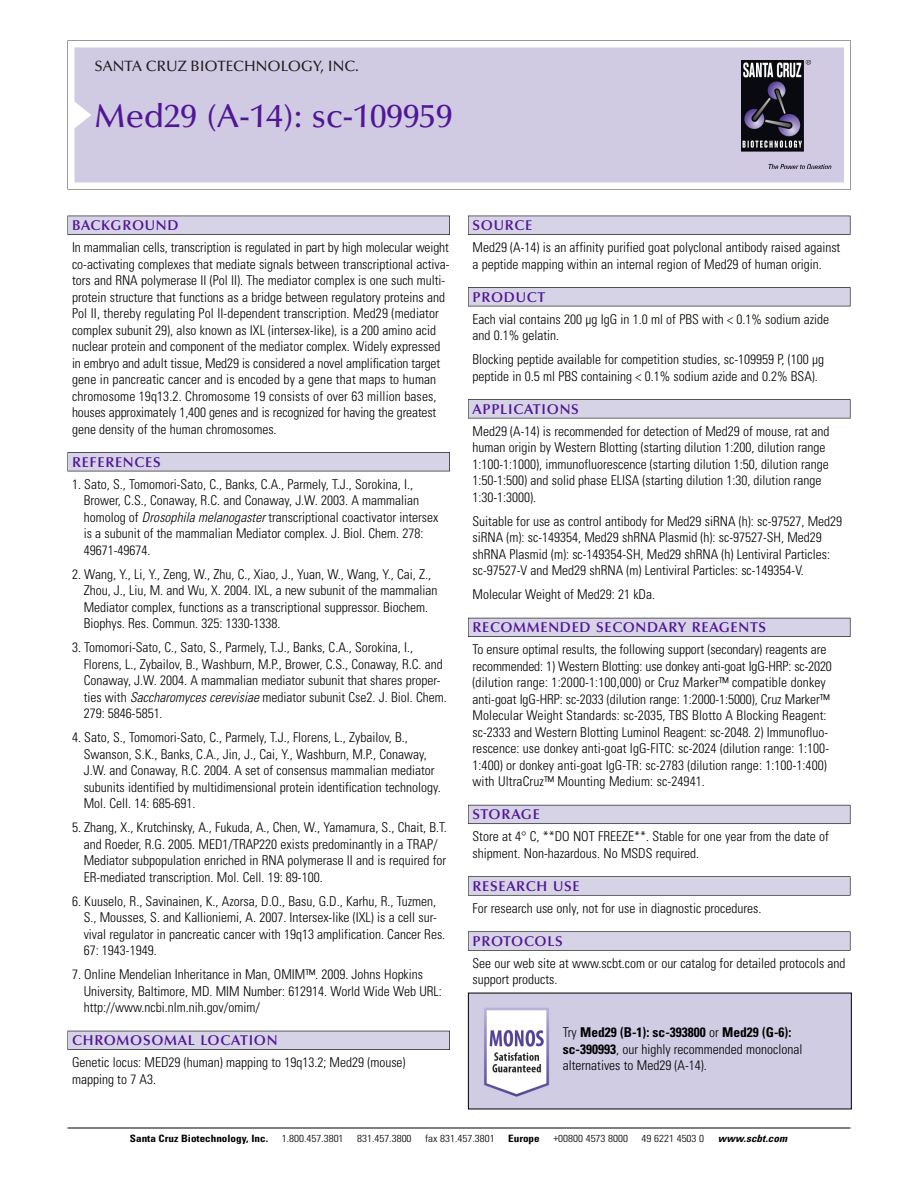
<style>
.page{position:relative;width:918px;height:1188px;background:#fff}
.page>*{position:absolute;margin:0;border:0;box-sizing:border-box;transform-origin:0 0}
.t1{font:500 33px "Optima";color:#511695}
.t2{font:500 15px "Optima";color:#231f20}
.t3{font:600 14.25px "Optima";letter-spacing:.05em;color:#511695}
.t4{font:300 condensed 13.5px/16.5px "Univers";color:#000}
.t5{font:300 condensed 10.2px "Univers";color:#000;scale:1.1 1}
.t6{font:700 condensed 10.2px "Univers";color:#000;scale:1.1 1}
.t7{font:italic 700 condensed 10.2px "Univers";letter-spacing:.005em;color:#000;scale:1.1 1}
.s1{font-style:italic}
.s2{font-weight:700}
</style>
<div class="page">
<svg style="left:68px;top:40px;width:783px;height:149px"></svg>
<div style="left:74px;top:47px;width:770px;height:135px;background:#d1cae3"></div>
<img style="left:741px;top:60px;width:90px;height:108px">
<div style="left:68px;top:216px;width:382px;height:19px;background:#525155"></div>
<div style="left:68px;top:216px;width:381px;height:18px;background:#d7d3e7"></div>
<div style="left:68px;top:452px;width:382px;height:19px;background:#525155"></div>
<div style="left:68px;top:453px;width:381px;height:18px;background:#d7d3e7"></div>
<div style="left:68px;top:1031px;width:382px;height:19px;background:#525158"></div>
<div style="left:68px;top:1031px;width:381px;height:18px;background:#d7d3e7"></div>
<div style="left:468px;top:216px;width:382px;height:19px;background:#525155"></div>
<div style="left:468px;top:216px;width:382px;height:18px;background:#d7d3e7"></div>
<div style="left:468px;top:287px;width:382px;height:19px;background:#525155"></div>
<div style="left:468px;top:288px;width:382px;height:18px;background:#d7d3e7"></div>
<div style="left:468px;top:399px;width:382px;height:19px;background:#545357"></div>
<div style="left:468px;top:400px;width:382px;height:18px;background:#d7d3e7"></div>
<div style="left:468px;top:618px;width:382px;height:19px;background:#54535a"></div>
<div style="left:468px;top:618px;width:382px;height:18px;background:#d7d3e7"></div>
<div style="left:468px;top:805px;width:382px;height:19px;background:#5b5a62"></div>
<div style="left:468px;top:805px;width:382px;height:18px;background:#d7d3e7"></div>
<div style="left:468px;top:876px;width:382px;height:20px;background:#666667"></div>
<div style="left:468px;top:877px;width:382px;height:18px;background:#d7d3e7"></div>
<div style="left:468px;top:931px;width:382px;height:20px;background:#666"></div>
<div style="left:468px;top:932px;width:382px;height:18px;background:#d7d3e7"></div>
<hr style="left:68px;top:1128px;width:782px;height:1px;background:#000">
<img style="left:470px;top:995px;width:380px;height:112px">
<p class="t2" style="left:94px;top:61px;width:266px">SANTA CRUZ BIOTECHNOLOGY, INC.</p>
<h1 class="t1" style="left:94px;top:103px;width:360px">Med29 (A-14): sc-109959</h1>
<p class="t3" style="left:72px;top:219px;width:108px">BACKGROUND</p>
<p class="t4" style="left:72px;top:240px;width:379px">In mammalian cells, transcription is regulated in part by high molecular weight co-activating complexes that mediate signals between transcriptional activa&shy;tors and RNA polymerase II (Pol II). The mediator complex is one such multi&shy;protein structure that functions as a bridge between regulatory proteins and Pol II, thereby regulating Pol II-dependent transcription. Med29 (mediator complex subunit 29), also known as IXL (intersex-like), is a 200 amino acid nuclear protein and component of the mediator complex. Widely expressed in embryo and adult tissue, Med29 is considered a novel amplification target gene in pancreatic cancer and is encoded by a gene that maps to human chromosome 19q13.2. Chromosome 19 consists of over 63 million bases, houses approximately 1,400 genes and is recognized for having the greatest gene density of the human chromosomes.</p>
<p class="t3" style="left:72px;top:456px;width:90px">REFERENCES</p>
<p class="t4" style="left:84px;top:477px;width:356px;text-indent:-12px">1. Sato, S., Tomomori-Sato, C., Banks, C.A., Parmely, T.J., Sorokina, I., Brower, C.S., Conaway, R.C. and Conaway, J.W. 2003. A mammalian homolog of <span class="s1">Drosophila melanogaster</span> transcriptional coactivator intersex is a subunit of the mammalian Mediator complex. J. Biol. Chem. 278:<br>49671-49674.</p>
<p class="t4" style="left:84px;top:567px;width:355px;text-indent:-12px">2. Wang, Y., Li, Y., Zeng, W., Zhu, C., Xiao, J., Yuan, W., Wang, Y., Cai, Z., Zhou, J., Liu, M. and Wu, X. 2004. IXL, a new subunit of the mammalian Mediator complex, functions as a transcriptional suppressor. Biochem.<br>Biophys. Res. Commun. 325: 1330-1338.</p>
<p class="t4" style="left:84px;top:640px;width:365px;text-indent:-12px">3. Tomomori-Sato, C., Sato, S., Parmely, T.J., Banks, C.A., Sorokina, I., Florens, L., Zybailov, B., Washburn, M.P., Brower, C.S., Conaway, R.C. and Conaway, J.W. 2004. A mammalian mediator subunit that shares proper&shy;ties with <span class="s1">Saccharomyces cerevisiae</span> mediator subunit Cse2. J. Biol. Chem.<br>279: 5846-5851.</p>
<p class="t4" style="left:84px;top:730px;width:359px;text-indent:-12px">4. Sato, S., Tomomori-Sato, C., Parmely, T.J., Florens, L., Zybailov, B., Swanson, S.K., Banks, C.A., Jin, J., Cai, Y., Washburn, M.P., Conaway, J.W. and Conaway, R.C. 2004. A set of consensus mammalian mediator subunits identified by multidimensional protein identification technology.<br>Mol. Cell. 14: 685-691.</p>
<p class="t4" style="left:84px;top:820px;width:365px;text-indent:-12px">5. Zhang, X., Krutchinsky, A., Fukuda, A., Chen, W., Yamamura, S., Chait, B.T. and Roeder, R.G. 2005. MED1/TRAP220 exists predominantly in a TRAP/ Mediator subpopulation enriched in RNA polymerase II and is required for ER-mediated transcription. Mol. Cell. 19: 89-100.</p>
<p class="t4" style="left:84px;top:894px;width:363px;text-indent:-12px">6. Kuuselo, R., Savinainen, K., Azorsa, D.O., Basu, G.D., Karhu, R., Tuzmen, S., Mousses, S. and Kallioniemi, A. 2007. Intersex-like (IXL) is a cell sur&shy;vival regulator in pancreatic cancer with 19q13 amplification. Cancer Res.<br>67: 1943-1949.</p>
<p class="t4" style="left:84px;top:967px;width:360px;text-indent:-12px">7. Online Mendelian Inheritance in Man, OMIM™. 2009. Johns Hopkins<br>University, Baltimore, MD. MIM Number: 612914. World Wide Web URL: http://www.ncbi.nlm.nih.gov/omim/</p>
<p class="t3" style="left:72px;top:1035px;width:207px">CHROMOSOMAL LOCATION</p>
<p class="t4" style="left:72px;top:1055px;width:335px">Genetic locus: MED29 (human) mapping to 19q13.2; Med29 (mouse) mapping to 7 A3.</p>
<p class="t3" style="left:473px;top:219px;width:61px">SOURCE</p>
<p class="t4" style="left:473px;top:240px;width:369px">Med29 (A-14) is an affinity purified goat polyclonal antibody raised against a peptide mapping within an internal region of Med29 of human origin.</p>
<p class="t3" style="left:473px;top:291px;width:74px">PRODUCT</p>
<p class="t4" style="left:473px;top:312px;width:358px">Each vial contains 200 µg IgG in 1.0 ml of PBS with &lt; 0.1% sodium azide and 0.1% gelatin.</p>
<p class="t4" style="left:473px;top:352px;width:353px">Blocking peptide available for competition studies, sc-109959 P, (100 µg peptide in 0.5 ml PBS containing &lt; 0.1% sodium azide and 0.2% BSA).</p>
<p class="t3" style="left:473px;top:403px;width:108px">APPLICATIONS</p>
<p class="t4" style="left:473px;top:424px;width:358px">Med29 (A-14) is recommended for detection of Med29 of mouse, rat and human origin by Western Blotting (starting dilution 1:200, dilution range 1:100-1:1000), immunofluorescence (starting dilution 1:50, dilution range 1:50-1:500) and solid phase ELISA (starting dilution 1:30, dilution range 1:30-1:3000).</p>
<p class="t4" style="left:473px;top:514px;width:371px">Suitable for use as control antibody for Med29 siRNA (h): sc-97527, Med29 siRNA (m): sc-149354, Med29 shRNA Plasmid (h): sc-97527-SH, Med29 shRNA Plasmid (m): sc-149354-SH, Med29 shRNA (h) Lentiviral Particles: sc-97527-V and Med29 shRNA (m) Lentiviral Particles: sc-149354-V.</p>
<p class="t4" style="left:473px;top:587px;width:184px">Molecular Weight of Med29: 21 kDa.</p>
<p class="t3" style="left:473px;top:622px;width:295px">RECOMMENDED SECONDARY REAGENTS</p>
<p class="t4" style="left:473px;top:642px;width:361px">To ensure optimal results, the following support (secondary) reagents are recommended: 1) Western Blotting: use donkey anti-goat IgG-HRP: sc-2020 (dilution range: 1:2000-1:100,000) or Cruz Marker™ compatible donkey anti-goat IgG-HRP: sc-2033 (dilution range: 1:2000-1:5000), Cruz Marker™ Molecular Weight Standards: sc-2035, TBS Blotto A Blocking Reagent: sc-2333 and Western Blotting Luminol Reagent: sc-2048. 2) Immunofluo&shy;rescence: use donkey anti-goat IgG-FITC: sc-2024 (dilution range: 1:100- 1:400) or donkey anti-goat IgG-TR: sc-2783 (dilution range: 1:100-1:400) with UltraCruz™ Mounting Medium: sc-24941.</p>
<p class="t3" style="left:473px;top:809px;width:69px">STORAGE</p>
<p class="t4" style="left:473px;top:829px;width:358px">Store at 4° C, **DO NOT FREEZE**. Stable for one year from the date of shipment. Non-hazardous. No MSDS required.</p>
<p class="t3" style="left:473px;top:880px;width:109px">RESEARCH USE</p>
<p class="t4" style="left:473px;top:901px;width:290px">For research use only, not for use in diagnostic procedures.</p>
<p class="t3" style="left:473px;top:935px;width:92px">PROTOCOLS</p>
<p class="t4" style="left:473px;top:956px;width:375px">See our web site at www.scbt.com or our catalog for detailed protocols and support products.</p>
<p class="t4" style="left:563px;top:1025px;width:241px">Try <span class="s2">Med29 (B-1): sc-393800</span> or <span class="s2">Med29 (G-6): sc-390993</span>, our highly recommended monoclonal alternatives to Med29 (A-14).</p>
<p class="t6" style="left:130px;top:1135px;width:127px">Santa Cruz Biotechnology, Inc.</p>
<p class="t5" style="left:282px;top:1135px;width:58px">1.800.457.3801</p>
<p class="t5" style="left:357px;top:1135px;width:51px">831.457.3800</p>
<p class="t5" style="left:425px;top:1135px;width:65px">fax 831.457.3801</p>
<p class="t6" style="left:508px;top:1135px;width:30px">Europe</p>
<p class="t5" style="left:553px;top:1135px;width:69px">+00800 4573 8000</p>
<p class="t5" style="left:642px;top:1135px;width:58px">49 6221 4503 0</p>
<p class="t7" style="left:718px;top:1135px;width:64px">www.scbt.com</p>
</div>
